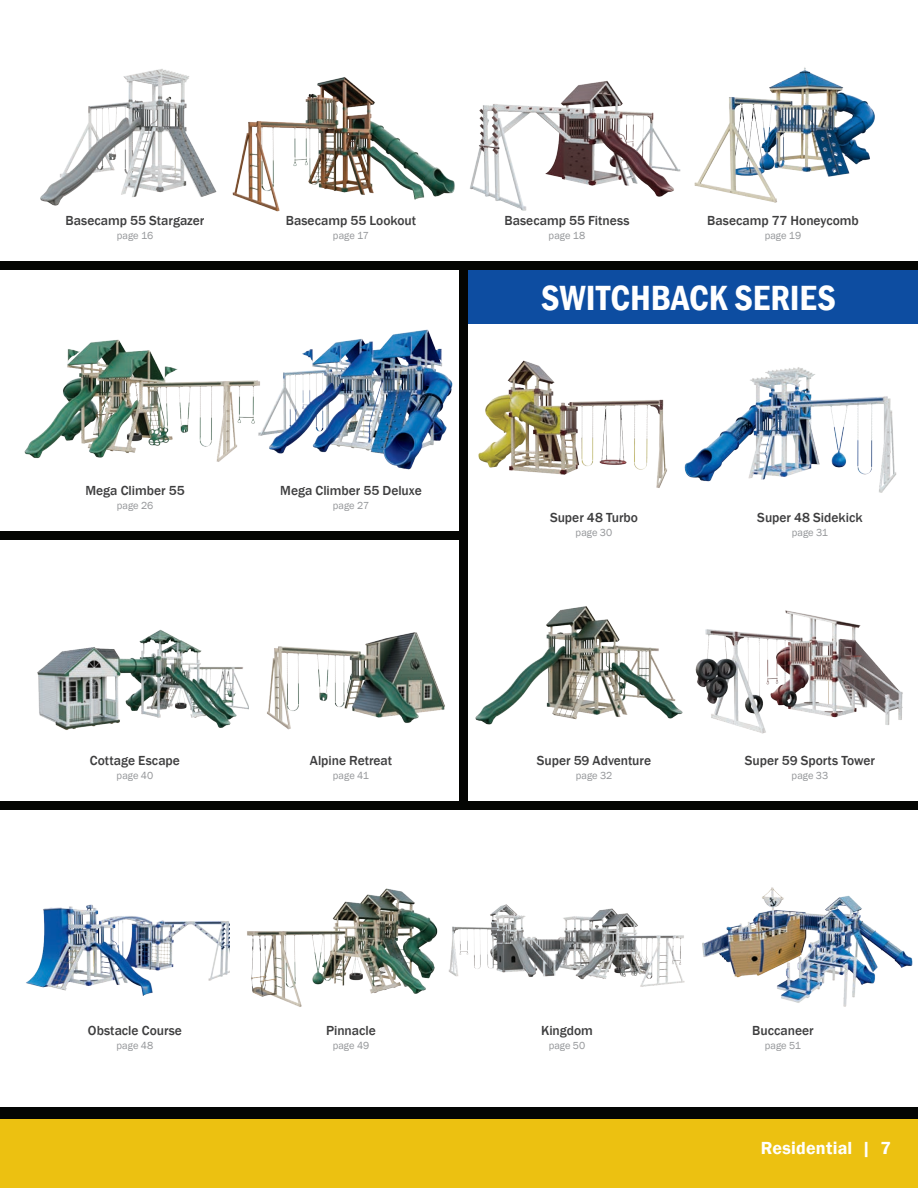
<style>
.page{position:relative;width:918px;height:1188px;background:#fff}
.page>*{position:absolute;margin:0;border:0;box-sizing:border-box;transform-origin:0 0}
.t1{font:600 condensed 36px "Franklin Gothic";letter-spacing:.005em;color:#fff}
.t2{font:600 18px "Franklin Gothic";letter-spacing:.01em;color:#fff}
.t3{font:500 13.5px "Franklin Gothic";color:#3e3e3f}
.t4{font:10.5px "Franklin Gothic";color:#939598}
</style>
<div class="page">
<div style="left:0;top:1107px;width:918px;height:81px;background:#ecc111"></div>
<div style="left:0;top:1107px;width:918px;height:11px;background:#040503"></div>
<div style="left:0;top:261px;width:918px;height:9px;background:#040503"></div>
<div style="left:0;top:531px;width:459px;height:9px;background:#040503"></div>
<div style="left:0;top:801px;width:918px;height:9px;background:#040503"></div>
<div style="left:459px;top:270px;width:459px;height:54px;background:#0d4da1"></div>
<img style="left:470px;top:81px;width:209px;height:130px">
<img style="left:237px;top:77px;width:218px;height:135px">
<img style="left:40px;top:69px;width:197px;height:137px">
<img style="left:702px;top:887px;width:211px;height:120px">
<img style="left:478px;top:360px;width:189px;height:128px">
<img style="left:684px;top:367px;width:213px;height:126px">
<img style="left:695px;top:610px;width:208px;height:124px">
<img style="left:448px;top:904px;width:237px;height:83px">
<img style="left:475px;top:606px;width:208px;height:119px">
<img style="left:24px;top:339px;width:219px;height:123px">
<img style="left:243px;top:329px;width:210px;height:141px">
<img style="left:247px;top:888px;width:191px;height:119px">
<img style="left:26px;top:904px;width:204px;height:92px">
<img style="left:679px;top:67px;width:196px;height:136px">
<img style="left:267px;top:632px;width:178px;height:98px">
<img style="left:37px;top:629px;width:212px;height:101px">
<div style="left:459px;top:262px;width:9px;height:548px;background:#040503"></div>
<p class="t3" style="left:66px;top:213px;width:140px">Basecamp 55 Stargazer</p>
<p class="t4" style="left:117px;top:229px;width:38px">page 16</p>
<p class="t3" style="left:286px;top:213px;width:132px">Basecamp 55 Lookout</p>
<p class="t4" style="left:333px;top:229px;width:38px">page 17</p>
<p class="t3" style="left:85px;top:483px;width:101px">Mega Climber 55</p>
<p class="t4" style="left:117px;top:499px;width:38px">page 26</p>
<p class="t3" style="left:280px;top:483px;width:143px">Mega Climber 55 Deluxe</p>
<p class="t4" style="left:333px;top:499px;width:38px">page 27</p>
<p class="t3" style="left:504px;top:213px;width:127px">Basecamp 55 Fitness</p>
<p class="t4" style="left:549px;top:229px;width:38px">page 18</p>
<p class="t3" style="left:707px;top:213px;width:153px">Basecamp 77 Honeycomb</p>
<p class="t4" style="left:765px;top:229px;width:38px">page 19</p>
<h1 class="t1" style="left:541px;top:274px;width:296px">SWITCHBACK SERIES</h1>
<p class="t3" style="left:550px;top:510px;width:89px">Super 48 Turbo</p>
<p class="t4" style="left:576px;top:526px;width:38px">page 30</p>
<p class="t3" style="left:757px;top:510px;width:107px">Super 48 Sidekick</p>
<p class="t4" style="left:792px;top:526px;width:38px">page 31</p>
<p class="t3" style="left:90px;top:753px;width:92px">Cottage Escape</p>
<p class="t4" style="left:117px;top:769px;width:38px">page 40</p>
<p class="t3" style="left:310px;top:753px;width:84px">Alpine Retreat</p>
<p class="t4" style="left:333px;top:769px;width:38px">page 41</p>
<p class="t3" style="left:537px;top:753px;width:116px">Super 59 Adventure</p>
<p class="t4" style="left:576px;top:769px;width:38px">page 32</p>
<p class="t3" style="left:745px;top:753px;width:132px">Super 59 Sports Tower</p>
<p class="t4" style="left:792px;top:769px;width:38px">page 33</p>
<p class="t3" style="left:88px;top:1023px;width:96px">Obstacle Course</p>
<p class="t4" style="left:117px;top:1039px;width:38px">page 48</p>
<p class="t3" style="left:326px;top:1023px;width:51px">Pinnacle</p>
<p class="t4" style="left:333px;top:1039px;width:38px">page 49</p>
<p class="t3" style="left:541px;top:1023px;width:53px">Kingdom</p>
<p class="t4" style="left:549px;top:1039px;width:38px">page 50</p>
<p class="t3" style="left:752px;top:1023px;width:63px">Buccaneer</p>
<p class="t4" style="left:765px;top:1039px;width:38px">page 51</p>
<h2 class="t2" style="left:761px;top:1137px;width:132px">Residential | 7</h2>
</div>
